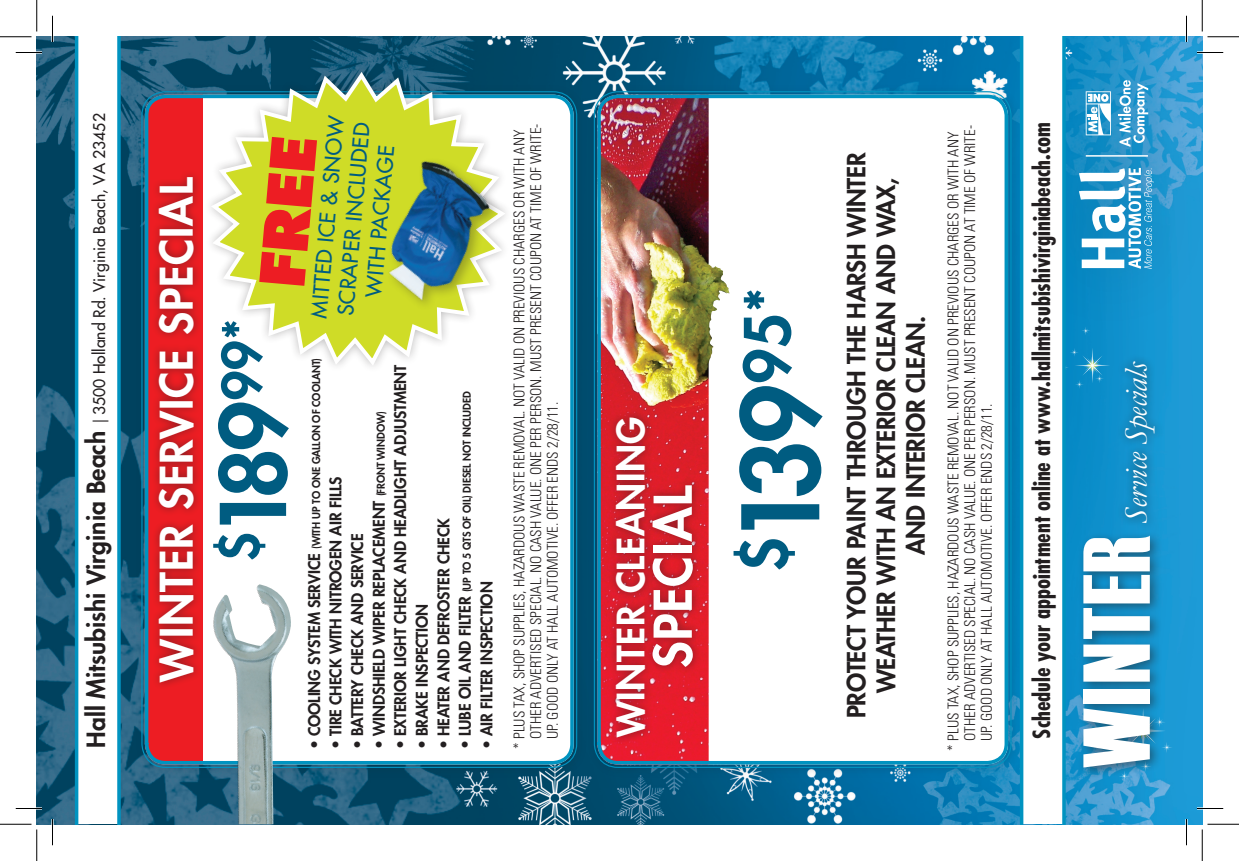
<style>
.page{position:relative;width:1239px;height:861px;background:#fff}
.page>*{position:absolute;margin:0;border:0;box-sizing:border-box;transform-origin:0 0}
.t1{font:800 103.6px "Futura Std";color:#005c81}
.t2{font:94.85px "Haettenschweiler";letter-spacing:.03em;color:#fff}
.t3{font:800 88.02px "Futura Std";color:#005c81}
.t4{font:800 60.02px "Futura Std";color:#ed1d23}
.t5{font:800 52.32px "Futura Std";color:#005c81}
.t6{font:800 50.75px "Futura Std";color:#fff}
.t7{font:800 43.75px "Futura Std";letter-spacing:.02em;color:#fff}
.t8{font:800 36.75px "Futura Std";letter-spacing:.02em;color:#fff}
.t9{font:italic 32.38px "Garamond";color:#fff}
.t10{font:800 24.5px/29.8px "Futura Std";letter-spacing:-.01em;color:#231f20;text-align:center}
.t11{font:700 condensed 23.1px "Futura Std";color:#231f20}
.t12{font:500 21px/26.2px "Futura Std";color:#005c81;text-align:center}
.t13{font:800 15.75px "Futura Std";letter-spacing:-.01em;color:#231f20}
.t14{font:500 15.75px "Futura Std";color:#231f20}
.t15{font:300 condensed 14.88px/16.6px "Univers LT Std";color:#231f20}
.t16{font:800 10.5px "Futura Std";letter-spacing:-.01em;color:#231f20}
.s1{font-weight:800;font-size:24.5px}
.s2{font-weight:400;font-stretch:condensed}
.s3{font-size:15.75px}
.s4{font-size:10.5px}
</style>
<div class="page">
<img style="left:37px;top:37px;width:1165px;height:787px">
<div style="left:133px;top:83px;width:517px;height:741px;background:#231f20;opacity:.18"></div>
<div style="left:145px;top:95px;width:429px;height:669px;background:#fff;border-radius:21px"></div>
<div style="left:145px;top:95px;width:58px;height:669px;background:#ed1d23"></div>
<div style="left:145px;top:95px;width:429px;height:669px;border:4px solid #0093c0;border-radius:19px"></div>
<div style="left:586px;top:83px;width:499px;height:741px;background:#231f20;opacity:.18"></div>
<div style="left:597px;top:95px;width:411px;height:669px;background:#fff;border-radius:21px"></div>
<img style="left:597px;top:95px;width:112px;height:669px">
<img style="left:676px;top:238px;width:54px;height:133px">
<div style="left:597px;top:95px;width:411px;height:669px;border:4px solid #0093c0;border-radius:19px"></div>
<div style="left:1077px;top:529px;width:125px;height:295px;background:#1d9bd7"></div>
<div style="left:1003px;top:37px;width:199px;height:320px;background:#231f20;opacity:.25"></div>
<svg style="left:75px;top:37px;width:46px;height:787px"></svg>
<div style="left:150px;top:169px;width:79px;height:655px;background:#231f20;opacity:.5"></div>
<div style="left:607px;top:408px;width:121px;height:416px;background:#231f20;opacity:.5"></div>
<div style="left:1116px;top:352px;width:78px;height:388px;background:#1d9ad6"></div>
<img style="left:212px;top:584px;width:81px;height:240px">
<div style="left:202px;top:62px;width:345px;height:345px;background:#231f20;opacity:.3"></div>
<svg style="left:209px;top:68px;width:300px;height:301px"></svg>
<div style="left:384px;top:156px;width:219px;height:219px;background:#231f20;opacity:.3"></div>
<img style="left:333px;top:131px;width:194px;height:194px">
<svg style="left:1020px;top:37px;width:153px;height:787px"></svg>
<hr style="left:16px;top:51px;width:26px;height:3px;background:#fff">
<hr style="left:1197px;top:51px;width:26px;height:3px;background:#fff">
<hr style="left:16px;top:807px;width:26px;height:3px;background:#fff">
<hr style="left:1197px;top:807px;width:26px;height:3px;background:#fff">
<hr style="left:51px;top:16px;width:3px;height:26px;background:#fff">
<hr style="left:51px;top:819px;width:3px;height:26px;background:#fff">
<hr style="left:1185px;top:16px;width:3px;height:26px;background:#fff">
<hr style="left:1185px;top:819px;width:3px;height:26px;background:#fff">
<svg style="left:16px;top:52px;width:26px;height:1px"></svg>
<svg style="left:1197px;top:52px;width:26px;height:1px"></svg>
<svg style="left:16px;top:808px;width:26px;height:1px"></svg>
<svg style="left:1197px;top:808px;width:26px;height:1px"></svg>
<svg style="left:52px;top:16px;width:1px;height:26px"></svg>
<svg style="left:52px;top:819px;width:1px;height:26px"></svg>
<svg style="left:1186px;top:16px;width:1px;height:26px"></svg>
<svg style="left:1186px;top:819px;width:1px;height:26px"></svg>
<hr style="left:0;top:36px;width:32px;height:1px;background:#000">
<hr style="left:1208px;top:36px;width:31px;height:1px;background:#000">
<hr style="left:0;top:824px;width:32px;height:1px;background:#000">
<hr style="left:1208px;top:824px;width:31px;height:1px;background:#000">
<hr style="left:36px;top:0;width:1px;height:32px;background:#000">
<hr style="left:36px;top:830px;width:1px;height:31px;background:#000">
<hr style="left:1202px;top:0;width:1px;height:32px;background:#000">
<hr style="left:1202px;top:830px;width:1px;height:31px;background:#000">
<p class="t14" style="left:89px;top:748px;width:636px;rotate:-90deg"><span class="s1">Hall Mitsubishi Virginia Beach</span> <span class="s2">|</span> 3500 Holland Rd. Virginia Beach, VA 23452</p>
<h3 class="t11" style="left:1027px;top:739px;width:618px;rotate:-90deg">Schedule your appointment online at www.hallmitsubishivirginiabeach.com</h3>
<h3 class="t12" style="left:306px;top:317px;width:204px;rotate:-85deg">Mitted Ice &amp; snow scraper included with package</h3>
<p class="t15" style="left:511px;top:739px;width:617px;text-indent:-10px;rotate:-90deg">* Plus tax, shop supplies, hazardous waste removal. Not valid on previous charges or with any other advertised special. No cash value. One per person. Must present coupon at time of write&shy;up. Good only at Hall Automotive. Offer ends 2/28/11.</p>
<p class="t15" style="left:945px;top:741px;width:617px;text-indent:-10px;rotate:-90deg">* Plus tax, shop supplies, hazardous waste removal. Not valid on previous charges or with any other advertised special. No cash value. One per person. Must present coupon at time of write&shy;up. Good only at Hall Automotive. Offer ends 2/28/11.</p>
<h3 class="t4" style="left:244px;top:284px;width:154px;rotate:-85deg">FREE</h3>
<h3 class="t10" style="left:842px;top:718px;width:567px;rotate:-90deg">Protect your paint through the harsh winter weather with an exterior clean and wax,</h3>
<h3 class="t7" style="left:149px;top:682px;width:506px;rotate:-90deg">Winter Service Special</h3>
<h1 class="t1" style="left:715px;top:573px;width:287px;rotate:-90deg"><sup>$</sup>139<sup>95*</sup></h1>
<h3 class="t10" style="left:901px;top:555px;width:242px;rotate:-90deg">and interior clean.</h3>
<h3 class="t5" style="left:209px;top:401px;width:84px;rotate:-90deg">99*</h3>
<p class="t16" style="left:310px;top:749px;width:393px;rotate:-90deg"><span class="s3">• Cooling system servic e</span> (with up to one Gallon of coolant)</p>
<p class="t13" style="left:391px;top:749px;width:386px;rotate:-90deg">• Exterior light c hec k and headlight adjustment</p>
<p class="t16" style="left:460px;top:749px;width:360px;rotate:-90deg"><span class="s3">• Lube oil and filter</span> (up to 5 Qts of oil) diesel not included</p>
<h3 class="t3" style="left:198px;top:563px;width:163px;rotate:-90deg"><sup>$</sup>189</h3>
<p class="t13" style="left:369px;top:749px;width:340px;rotate:-90deg">• Windshield wiper replac ement <span class="s4">(front window)</span></p>
<h3 class="t8" style="left:608px;top:737px;width:322px;rotate:-90deg">Winter Cleaning</h3>
<p class="t13" style="left:326px;top:749px;width:274px;rotate:-90deg">• Tire c hec k with Nitrogen air fills</p>
<h3 class="t6" style="left:641px;top:668px;width:184px;rotate:-90deg">Special</h3>
<p class="t13" style="left:434px;top:749px;width:233px;rotate:-90deg">• Heater and Defroster Check</p>
<p class="t13" style="left:347px;top:749px;width:217px;rotate:-90deg">• Battery c hec k and servic e</p>
<p class="t13" style="left:477px;top:749px;width:169px;rotate:-90deg">• Air filter inspection</p>
<p class="t13" style="left:412px;top:749px;width:147px;rotate:-90deg">• Brake Inspection</p>
<h3 class="t9" style="left:1117px;top:524px;width:164px;rotate:-90deg">Service Specials</h3>
<h2 class="t2" style="left:1063px;top:768px;width:234px;rotate:-90deg">Winter</h2>
</div>
